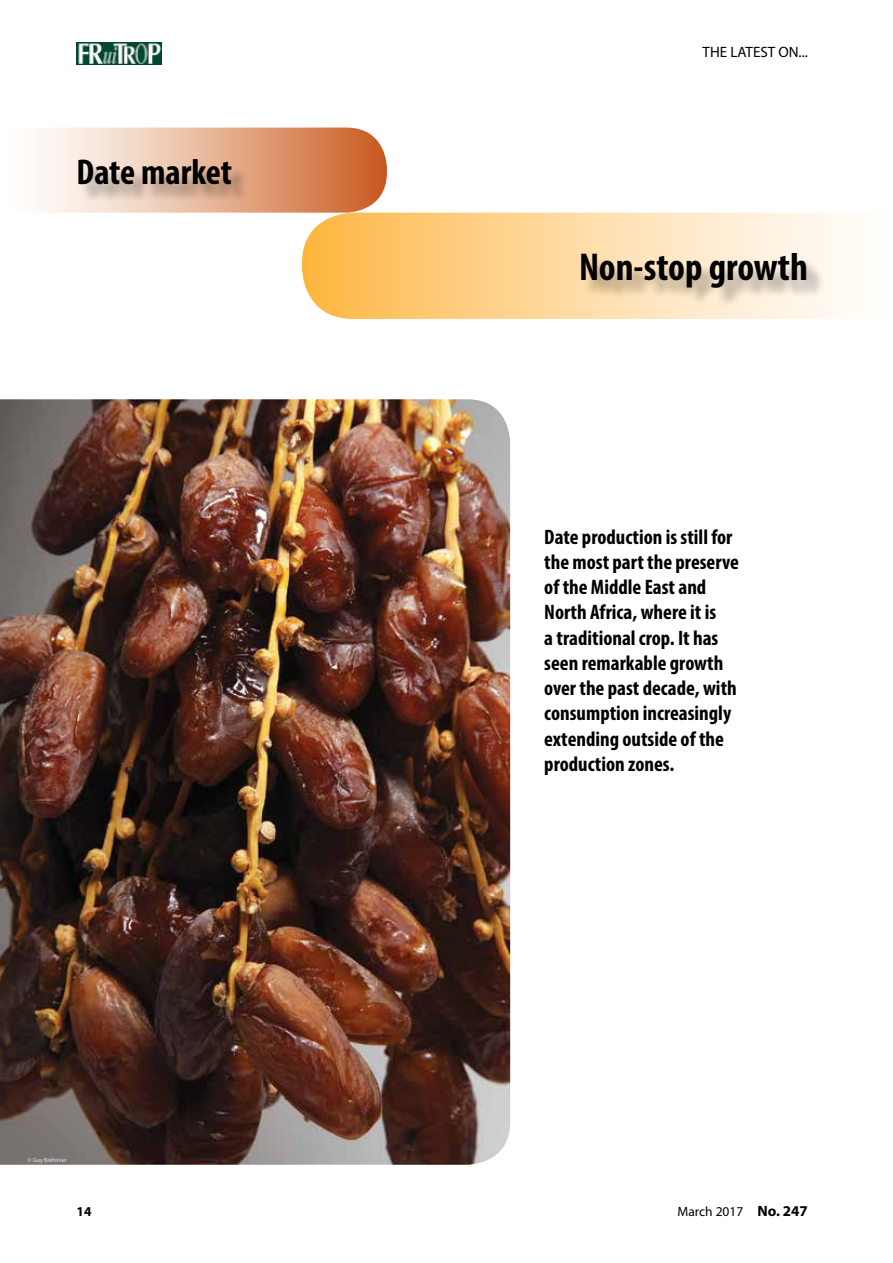
<style>
.page{position:relative;width:893px;height:1263px;background:#fff}
.page>*{position:absolute;margin:0;border:0;box-sizing:border-box;transform-origin:0 0}
.t1{font:700 condensed 39px "Myriad Pro";color:#000}
.t2{font:700 condensed 36px "Myriad Pro";color:#000}
.t3{font:700 condensed 21px/25.2px "Myriad Pro";color:#000}
.t4{font:15px "Myriad Pro";color:#000}
.t5{font:13.5px "Myriad Pro";color:#000}
.t6{font:700 13.5px "Myriad Pro";color:#000}
.t7{font:6px "Myriad Pro";color:#e6e7e8}
.s1{font-weight:700;font-size:15px}
</style>
<div class="page">
<img style="left:77px;top:42px;width:84px;height:22px">
<svg style="left:302px;top:213px;width:545px;height:106px;background:#fed79a"></svg>
<svg style="left:40px;top:128px;width:347px;height:85px;background:#e5ad8f"></svg>
<div style="left:584px;top:256px;width:241px;height:51px;background:#000;opacity:.3"></div>
<div style="left:81px;top:162px;width:169px;height:41px;background:#000;opacity:.3"></div>
<img style="left:0;top:399px;width:510px;height:766px">
<h2 class="t2" style="left:77px;top:150px;width:157px">Date market</h2>
<p class="t4" style="left:703px;top:42px;width:107px">THE LATEST ON...</p>
<h1 class="t1" style="left:579px;top:243px;width:230px">Non-stop growth</h1>
<p class="t3" style="left:544px;top:524px;width:196px">Date production is still for the most part the preserve of the Middle East and<br>North Africa, where it is<br>a traditional crop. It has seen remarkable growth over the past decade, with consumption increasingly extending outside of the production zones.</p>
<p class="t7" style="left:27px;top:1156px;width:41px">© Guy Bréhinier</p>
<p class="t6" style="left:77px;top:1203px;width:16px">14</p>
<p class="t5" style="left:677px;top:1203px;width:132px">March 2017 <span class="s1">No. 247</span></p>
</div>
